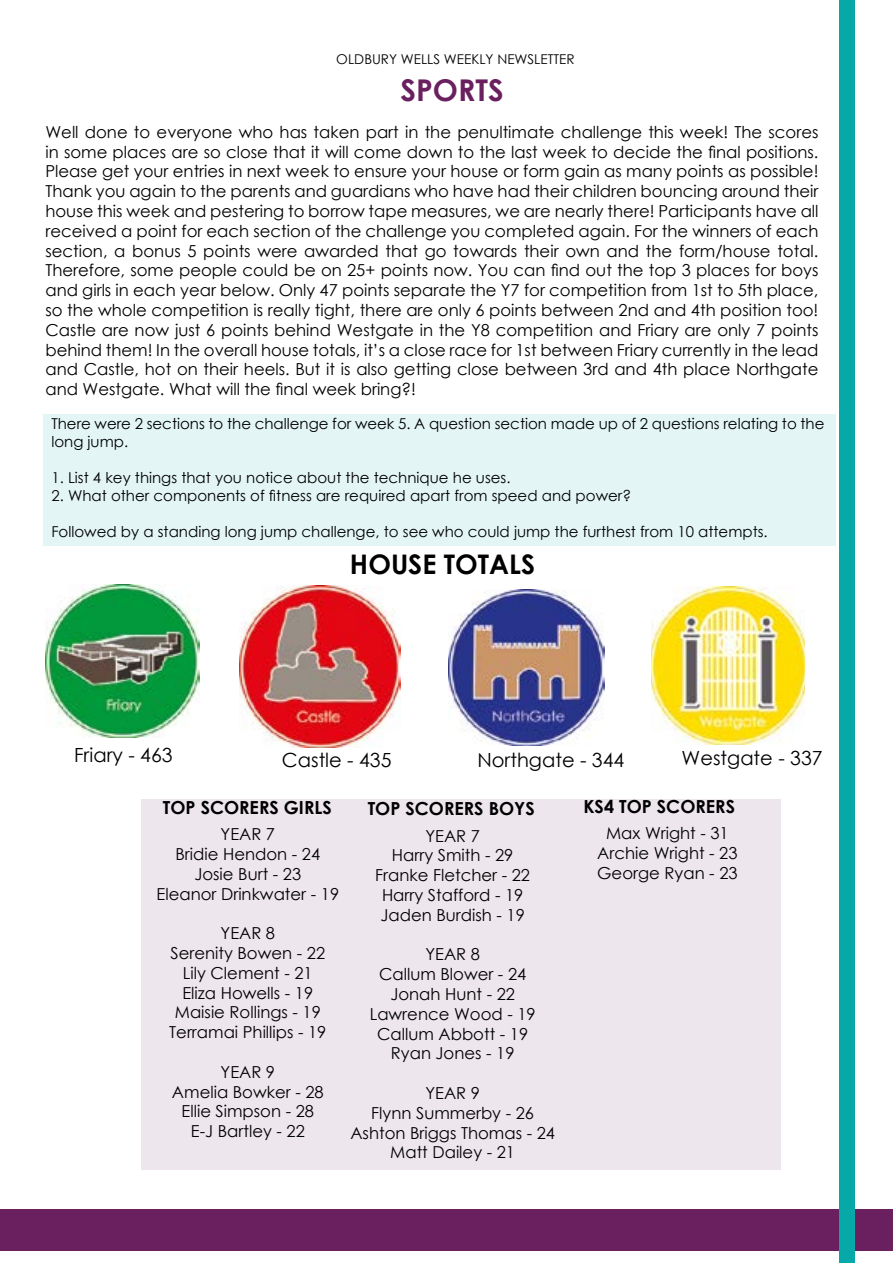
<style>
.page{position:relative;width:893px;height:1263px;background:#fff}
.page>*{position:absolute;margin:0;border:0;box-sizing:border-box;transform-origin:0 0}
.t1{font:700 30px "Century Gothic";color:#6a205f}
.t2{font:700 27px "Century Gothic";color:#000}
.t3{font:19.5px "Century Gothic";color:#000}
.t4{font:700 18px "Century Gothic";color:#000}
.t5{font:16.5px/19.8px "Century Gothic";color:#000;text-align:center}
.t6{font:15px/18px "Century Gothic";color:#000}
.t7{font:13.5px "Century Gothic";color:#000}
</style>
<div class="page">
<div style="left:0;top:1209px;width:893px;height:41px;background:#6a205f"></div>
<div style="left:839px;top:0;width:16px;height:1263px;background:#06a9a8"></div>
<div style="left:43px;top:414px;width:793px;height:132px;background:#e3f5f5"></div>
<img style="left:239px;top:586px;width:161px;height:161px">
<img style="left:448px;top:589px;width:156px;height:157px">
<img style="left:651px;top:586px;width:154px;height:158px">
<img style="left:45px;top:584px;width:154px;height:154px">
<div style="left:141px;top:799px;width:640px;height:371px;background:#eee6ed"></div>
<p class="t7" style="left:336px;top:50px;width:240px">OLDBURY WELLS WEEKLY NEWSLETTER</p>
<h1 class="t1" style="left:401px;top:68px;width:105px">SPORTS</h1>
<p class="t5" style="left:45px;top:122px;width:775px;text-align:justify">Well done to everyone who has taken part in the penultimate challenge this week! The scores in some places are so close that it will come down to the last week to decide the final positions.<br>Please get your entries in next week to ensure your house or form gain as many points as possible!<br>Thank you again to the parents and guardians who have had their children bouncing around their house this week and pestering to borrow tape measures, we are nearly there! Participants have all received a point for each section of the challenge you completed again. For the winners of each section, a bonus 5 points were awarded that go towards their own and the form/house total.<br>Therefore, some people could be on 25+ points now. You can find out the top 3 places for boys and girls in each year below. Only 47 points separate the Y7 for competition from 1st to 5th place, so the whole competition is really tight, there are only 6 points between 2nd and 4th position too!<br>Castle are now just 6 points behind Westgate in the Y8 competition and Friary are only 7 points behind them! In the overall house totals, it’s a close race for 1st between Friary currently in the lead and Castle, hot on their heels. But it is also getting close between 3rd and 4th place Northgate and Westgate. What will the final week bring?!</p>
<p class="t6" style="left:51px;top:414px;width:775px">There were 2 sections to the challenge for week 5. A question section made up of 2 questions relating to the long jump.</p>
<p class="t6" style="left:51px;top:468px;width:461px">1. List 4 key things that you notice about the technique he uses.</p>
<p class="t6" style="left:51px;top:486px;width:581px">2. What other components of fitness are required apart from speed and power?</p>
<p class="t6" style="left:51px;top:522px;width:718px">Followed by a standing long jump challenge, to see who could jump the furthest from 10 attempts.</p>
<h2 class="t2" style="left:350px;top:544px;width:187px">HOUSE TOTALS</h2>
<p class="t3" style="left:74px;top:741px;width:100px">Friary - 463</p>
<p class="t3" style="left:282px;top:747px;width:111px">Castle - 435</p>
<p class="t3" style="left:477px;top:747px;width:148px">Northgate - 344</p>
<p class="t3" style="left:682px;top:745px;width:142px">Westgate - 337</p>
<p class="t4" style="left:163px;top:794px;width:170px">TOP SCORERS GIRLS</p>
<p class="t4" style="left:368px;top:795px;width:169px">TOP SCORERS BOYS</p>
<p class="t4" style="left:583px;top:793px;width:153px">KS4 TOP SCORERS</p>
<p class="t5" style="left:157px;top:824px;width:184px">YEAR 7<br>Bridie Hendon - 24<br>Josie Burt - 23<br>Eleanor Drinkwater - 19</p>
<p class="t5" style="left:169px;top:923px;width:159px">YEAR 8<br>Serenity Bowen - 22<br>Lily Clement - 21<br>Eliza Howells - 19<br>Maisie Rollings - 19<br>Terramai Phillips - 19</p>
<p class="t5" style="left:172px;top:1062px;width:153px">YEAR 9<br>Amelia Bowker - 28<br>Ellie Simpson - 28<br>E-J Bartley - 22</p>
<p class="t5" style="left:597px;top:823px;width:142px">Max Wright - 31<br>Archie Wright - 23<br>George Ryan - 23</p>
<p class="t5" style="left:375px;top:825px;width:156px">YEAR 7<br>Harry Smith - 29<br>Franke Fletcher - 22<br>Harry Stafford - 19<br>Jaden Burdish - 19</p>
<p class="t5" style="left:370px;top:944px;width:167px">YEAR 8<br>Callum Blower - 24<br>Jonah Hunt - 22<br>Lawrence Wood - 19<br>Callum Abbott - 19<br>Ryan Jones - 19</p>
<p class="t5" style="left:350px;top:1083px;width:206px">YEAR 9<br>Flynn Summerby - 26<br>Ashton Briggs Thomas - 24<br>Matt Dailey - 21</p>
</div>
